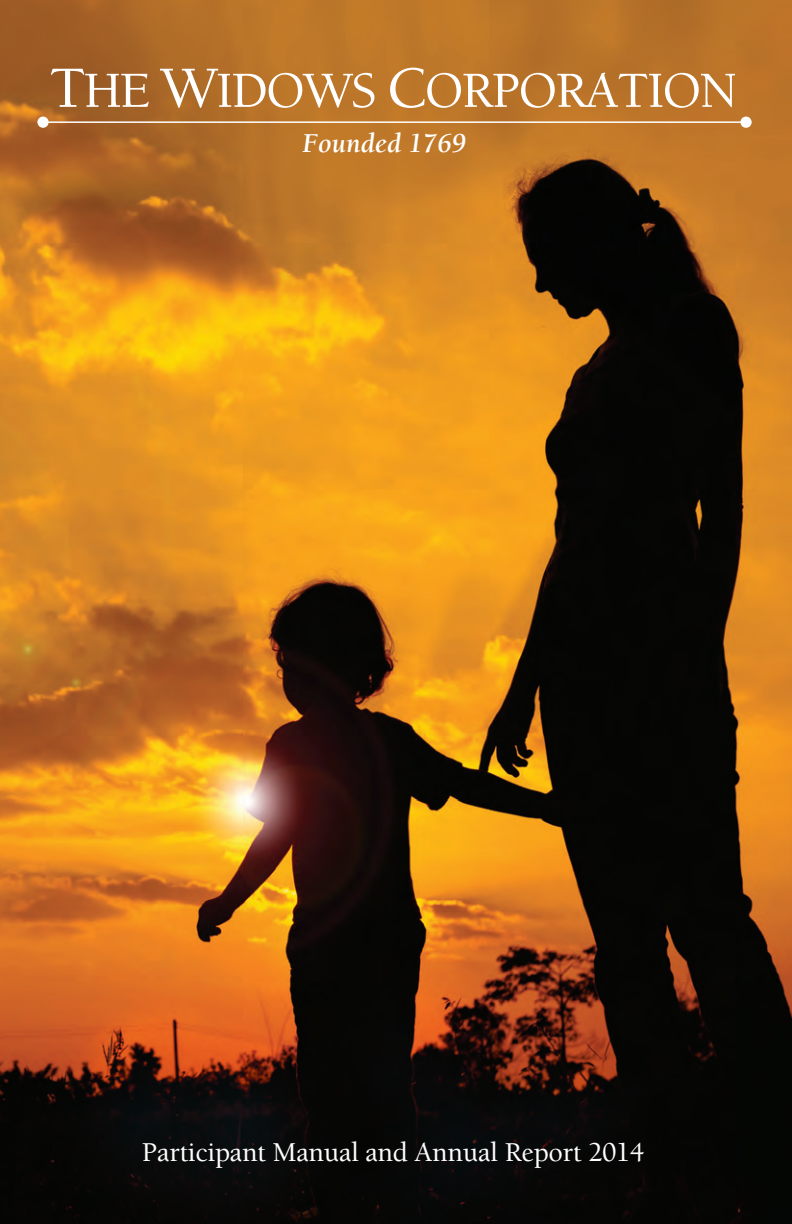
<style>
.page{position:relative;width:792px;height:1224px;background:#fff}
.page>*{position:absolute;margin:0;border:0;box-sizing:border-box;transform-origin:0 0}
.membrete{font:500 52px "Berkeley";letter-spacing:-.035em;color:#fff}
.membrete-2{font:500 28px "Berkeley";letter-spacing:-.01em;color:#fff}
.t1{font:italic 700 28px "Berkeley";color:#fff}
.s1{font-size:60px}
</style>
<div class="page">
<img style="left:0;top:0;width:792px;height:1224px">
<hr style="left:43px;top:121px;width:700px;height:2px;background:#fff">
<div style="left:740px;top:117px;width:12px;height:11px;background:#fff;border-radius:50%"></div>
<div style="left:37px;top:117px;width:12px;height:11px;background:#fff;border-radius:50%"></div>
<p class="membrete" style="left:49px;top:63px;width:690px"><span class="s1">T</span>HE <span class="s1">W</span>IDOWS <span class="s1">C</span>ORPORATION</p>
<p class="t1" style="left:303px;top:128px;width:165px">Founded 1769</p>
<p class="membrete-2" style="left:142px;top:1137px;width:504px">Participant Manual and Annual Report 2014</p>
</div>
